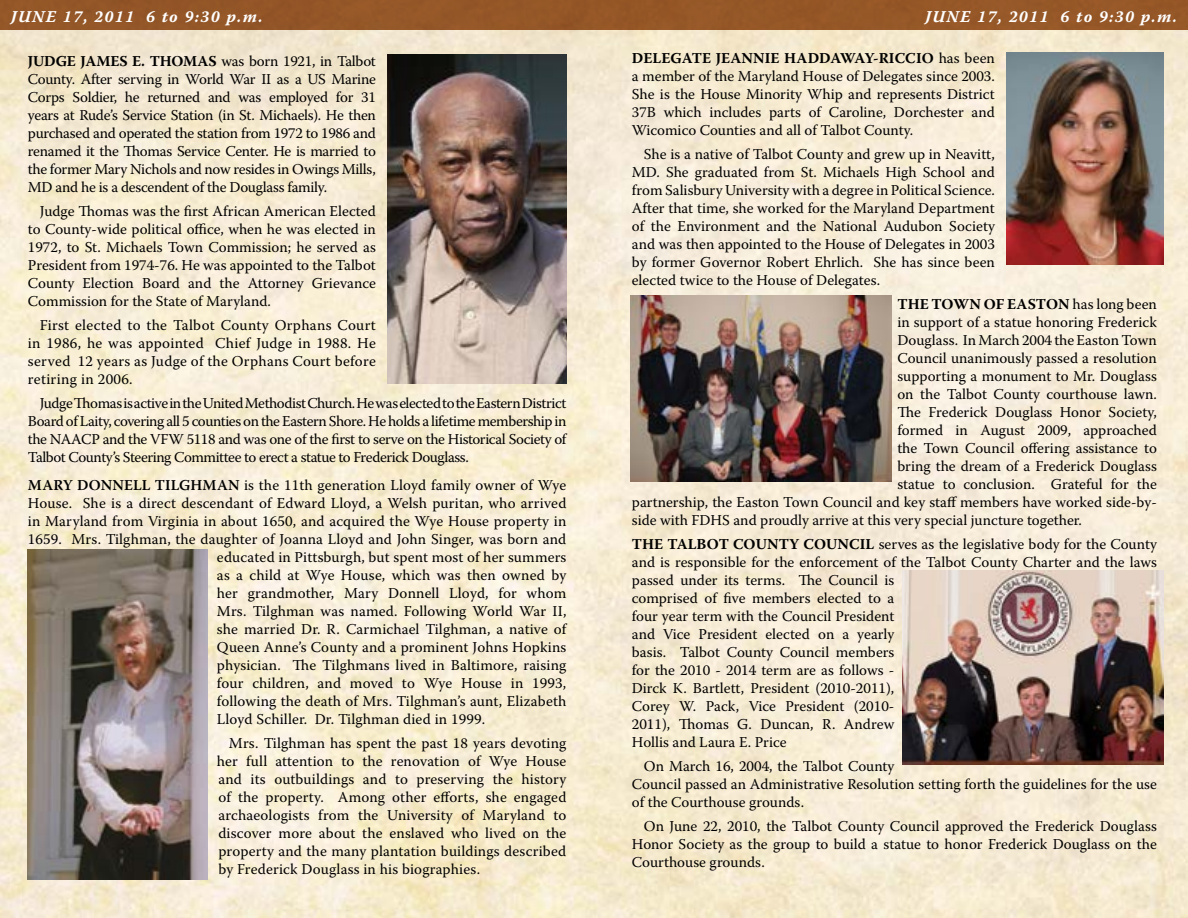
<style>
.page{position:relative;width:1188px;height:918px;background:#fff}
.page>*{position:absolute;margin:0;border:0;box-sizing:border-box;transform-origin:0 0}
.t1{font:16.5px "Warnock Pro Bold It Capt";letter-spacing:.075em;color:#fff}
.t2{font:15px/18px "Warnock Pro";color:#000;text-align:justify}
.t3{font:700 15px "Warnock Pro";color:#000}
.s1{font-weight:700}
.s2{font-weight:600}
.s3{font-weight:400}
</style>
<div class="page">
<img style="left:0;top:30px;width:1188px;height:888px">
<div style="left:0;top:0;width:1188px;height:30px;background:#955727"></div>
<img style="left:387px;top:54px;width:180px;height:330px">
<img style="left:28px;top:550px;width:180px;height:330px">
<img style="left:1006px;top:52px;width:157px;height:213px">
<img style="left:631px;top:295px;width:260px;height:186px">
<img style="left:902px;top:571px;width:261px;height:193px">
<p class="t1" style="left:11px;top:6px;width:253px">JUNE 17, 2011 6 to 9:30 p.m.</p>
<p class="t1" style="left:925px;top:6px;width:253px">JUNE 17, 2011 6 to 9:30 p.m.</p>
<p class="t2" style="left:28px;top:52px;width:350px"><span class="s1">JUDGE JAMES E. THOMAS</span> was born 1921, in Talbot County. After serving in World War II as a US Marine Corps Soldier, he returned and was employed for 31 years at Rude’s Service Station (in St. Michaels). He then purchased and operated the station from 1972 to 1986 and renamed it the Thomas Service Center. He is married to the former Mary Nichols and now resides in Owings Mills, MD and he is a descendent of the Douglass family.</p>
<p class="t2" style="left:28px;top:202px;width:350px;text-indent:12px">Judge Thomas was the first African American Elected to County-wide political office, when he was elected in 1972, to St. Michaels Town Commission; he served as President from 1974-76. He was appointed to the Talbot County Election Board and the Attorney Grievance Commission for the State of Maryland.</p>
<p class="t2" style="left:28px;top:316px;width:350px;text-indent:12px">First elected to the Talbot County Orphans Court in 1986, he was appointed Chief Judge in 1988. He served 12 years as Judge of the Orphans Court before retiring in 2006.</p>
<p class="t2" style="left:28px;top:394px;width:540px;text-indent:12px">Judge Thomas is active in the United Methodist Church. He was elected to the Eastern District Board of Laity, covering all 5 counties on the Eastern Shore. He holds a lifetime membership in the NAACP and the VFW 5118 and was one of the first to serve on the Historical Society of Talbot County’s Steering Committee to erect a statue to Frederick Douglass.</p>
<p class="t2" style="left:28px;top:476px;width:540px"><span class="s2">MARY DONNELL TILGHMAN</span> is the 11th generation Lloyd family owner of Wye</p>
<p class="t2" style="left:28px;top:494px;width:540px">House. She is a direct descendant of Edward Lloyd, a Welsh puritan, who arrived</p>
<p class="t2" style="left:28px;top:512px;width:540px">in Maryland from Virginia in about 1650, and acquired the Wye House property in</p>
<p class="t2" style="left:28px;top:530px;width:540px">1659. Mrs. Tilghman, the daughter of Joanna Lloyd and John Singer, was born and</p>
<p class="t2" style="left:217px;top:548px;width:351px">educated in Pittsburgh, but spent most of her summers</p>
<p class="t2" style="left:217px;top:566px;width:351px">as a child at Wye House, which was then owned by</p>
<p class="t2" style="left:217px;top:584px;width:351px">her grandmother, Mary Donnell Lloyd, for whom</p>
<p class="t2" style="left:217px;top:602px;width:351px">Mrs. Tilghman was named. Following World War II,</p>
<p class="t2" style="left:217px;top:620px;width:351px">she married Dr. R. Carmichael Tilghman, a native of</p>
<p class="t2" style="left:217px;top:638px;width:351px">Queen Anne’s County and a prominent Johns Hopkins</p>
<p class="t2" style="left:217px;top:656px;width:351px">physician. The Tilghmans lived in Baltimore, raising</p>
<p class="t2" style="left:217px;top:674px;width:351px">four children, and moved to Wye House in 1993,</p>
<p class="t2" style="left:217px;top:692px;width:351px">following the death of Mrs. Tilghman’s aunt, Elizabeth</p>
<p class="t2" style="left:217px;top:710px;width:270px">Lloyd Schiller. Dr. Tilghman died in 1999.</p>
<p class="t2" style="left:217px;top:734px;width:351px;text-indent:12px">Mrs. Tilghman has spent the past 18 years devoting her full attention to the renovation of Wye House and its outbuildings and to preserving the history of the property. Among other efforts, she engaged archaeologists from the University of Maryland to discover more about the enslaved who lived on the property and the many plantation buildings described by Frederick Douglass in his biographies.</p>
<p class="t2" style="left:632px;top:49px;width:365px"><span class="s1">DELEGATE JEANNIE HADDAWAY-RICCIO</span> has been a member of the Maryland House of Delegates since 2003.<br>She is the House Minority Whip and represents District 37B which includes parts of Caroline, Dorchester and Wicomico Counties and all of Talbot County.</p>
<p class="t2" style="left:632px;top:145px;width:365px;text-indent:12px">She is a native of Talbot County and grew up in Neavitt, MD. She graduated from St. Michaels High School and from Salisbury University with a degree in Political Science.<br>After that time, she worked for the Maryland Department of the Environment and the National Audubon Society and was then appointed to the House of Delegates in 2003 by former Governor Robert Ehrlich. She has since been elected twice to the House of Delegates.</p>
<p class="t3" style="left:897px;top:295px;width:261px">THE TOWN OF EASTON <span class="s3">has long been</span></p>
<p class="t2" style="left:897px;top:313px;width:261px">in support of a statue honoring Frederick</p>
<p class="t2" style="left:897px;top:331px;width:261px">Douglass. In March 2004 the Easton Town</p>
<p class="t2" style="left:897px;top:349px;width:261px">Council unanimously passed a resolution</p>
<p class="t2" style="left:897px;top:367px;width:261px">supporting a monument to Mr. Douglass</p>
<p class="t2" style="left:897px;top:385px;width:261px">on the Talbot County courthouse lawn.</p>
<p class="t2" style="left:897px;top:403px;width:261px">The Frederick Douglass Honor Society,</p>
<p class="t2" style="left:897px;top:421px;width:261px">formed in August 2009, approached</p>
<p class="t2" style="left:897px;top:439px;width:261px">the Town Council offering assistance to</p>
<p class="t2" style="left:897px;top:457px;width:261px">bring the dream of a Frederick Douglass</p>
<p class="t2" style="left:897px;top:475px;width:261px">statue to conclusion. Grateful for the</p>
<p class="t2" style="left:632px;top:493px;width:527px">partnership, the Easton Town Council and key staff members have worked side-by-</p>
<p class="t2" style="left:632px;top:511px;width:452px">side with FDHS and proudly arrive at this very special juncture together.</p>
<p class="t2" style="left:632px;top:535px;width:527px;text-align:left"><span class="s1">THE TALBOT COUNTY COUNCIL</span> serves as the legislative body for the County and is responsible for the enforcement of the Talbot County Charter and the laws passed under its terms. The Council is<br>comprised of five members elected to a<br>four year term with the Council President<br>and Vice President elected on a yearly<br>basis. Talbot County Council members<br>for the 2010 - 2014 term are as follows -<br>Dirck K. Bartlett, President (2010-2011),<br>Corey W. Pack, Vice President (2010-<br>2011), Thomas G. Duncan, R. Andrew<br>Hollis and Laura E. Price</p>
<p class="t2" style="left:632px;top:757px;width:527px;text-align:left;text-indent:12px">On March 16, 2004, the Talbot County<br>Council passed an Administrative Resolution setting forth the guidelines for the use of the Courthouse grounds.</p>
<p class="t2" style="left:632px;top:817px;width:526px;text-indent:12px">On June 22, 2010, the Talbot County Council approved the Frederick Douglass Honor Society as the group to build a statue to honor Frederick Douglass on the Courthouse grounds.</p>
</div>
